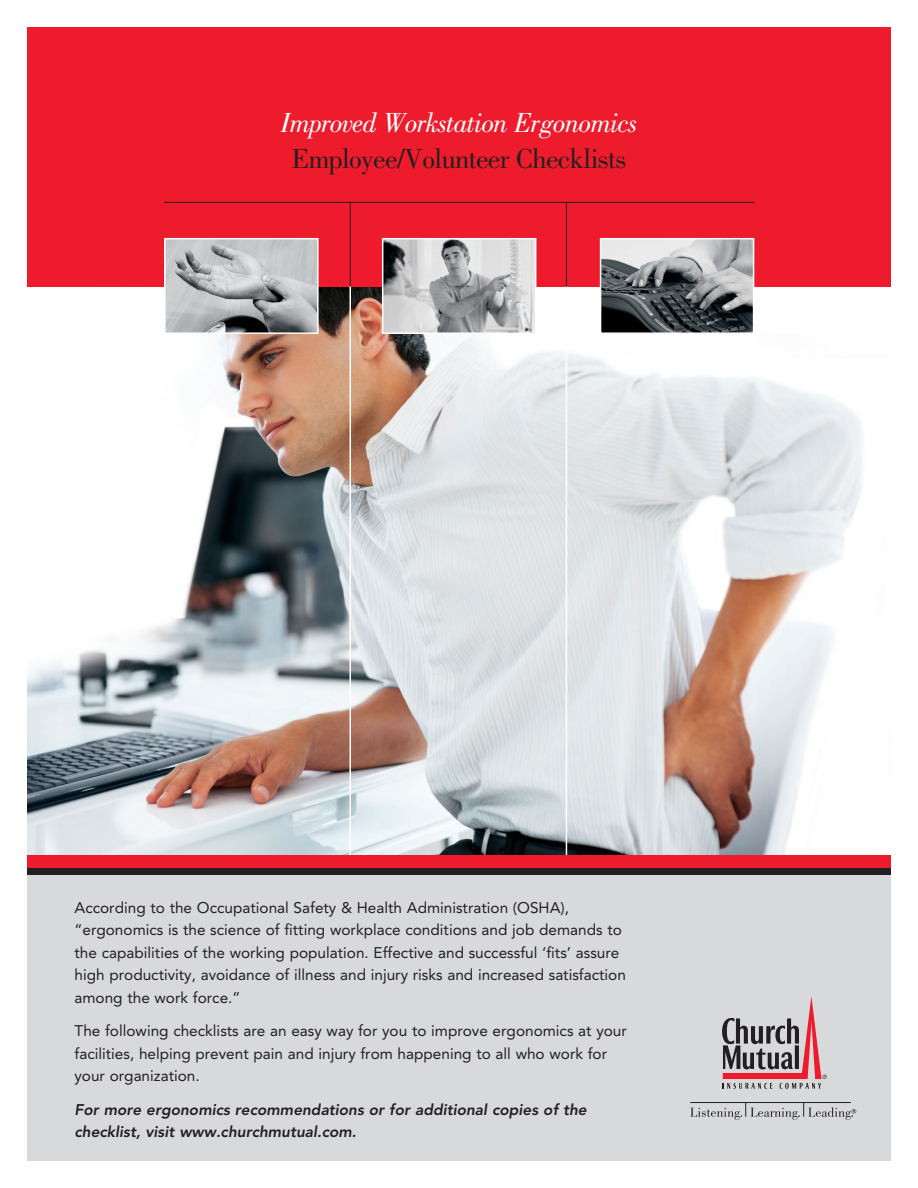
<style>
.page{position:relative;width:918px;height:1188px;background:#fff}
.page>*{position:absolute;margin:0;border:0;box-sizing:border-box;transform-origin:0 0}
.t1{font:italic 28.5px "Bodoni Std";letter-spacing:-.025em;color:#fff}
.t2{font:28.5px "Bodoni Std";letter-spacing:-.025em;color:#231f20}
.Body_copy{font:15.3px/22.5px "Avenir LT Std";color:#231f20}
.Body_copy-2{font:italic 800 15.3px/22.5px "Avenir LT Std";color:#231f20}
</style>
<div class="page">
<img style="left:27px;top:286px;width:864px;height:569px">
<div style="left:27px;top:27px;width:864px;height:259px;background:#ee1b2c"></div>
<hr style="left:350px;top:286px;width:1px;height:834px;background:#fff">
<hr style="left:350px;top:202px;width:1px;height:84px;background:#231f20">
<hr style="left:566px;top:286px;width:1px;height:834px;background:#fff">
<hr style="left:566px;top:202px;width:1px;height:84px;background:#231f20">
<hr style="left:164px;top:202px;width:591px;height:1px;background:#231f20">
<div style="left:27px;top:866px;width:864px;height:295px;background:#d8d9db"></div>
<div style="left:27px;top:868px;width:864px;height:6px;background:#231f20"></div>
<div style="left:27px;top:855px;width:864px;height:13px;background:#ee1b2c"></div>
<svg style="left:722px;top:996px;width:105px;height:93px"></svg>
<svg style="left:690px;top:1102px;width:166px;height:18px"></svg>
<img style="left:385px;top:241px;width:148px;height:90px">
<div style="left:382px;top:238px;width:154px;height:96px;border:2px solid #fff"></div>
<img style="left:167px;top:241px;width:149px;height:90px">
<div style="left:164px;top:238px;width:155px;height:96px;border:2px solid #fff"></div>
<img style="left:603px;top:241px;width:148px;height:90px">
<div style="left:600px;top:238px;width:154px;height:96px;border:2px solid #fff"></div>
<p class="t1" style="left:281px;top:106px;width:358px">Improved Workstation Ergonomics</p>
<p class="t2" style="left:292px;top:143px;width:336px">Employee/Volunteer Checklists</p>
<p class="Body_copy" style="left:75px;top:896px;width:553px">According to the Occupational Safety &amp; Health Administration (OSHA), “ergonomics is the science of fitting workplace conditions and job demands to the capabilities of the working population. Effective and successful ‘fits’ assure high productivity, avoidance of illness and injury risks and increased satisfaction among the work force.”</p>
<p class="Body_copy" style="left:75px;top:1020px;width:554px">The following checklists are an easy way for you to improve ergonomics at your facilities, helping prevent pain and injury from happening to all who work for your organization.</p>
<p class="Body_copy-2" style="left:75px;top:1098px;width:514px">For more ergonomics recommendations or for additional copies of the checklist, visit www.churchmutual.com.</p>
</div>
